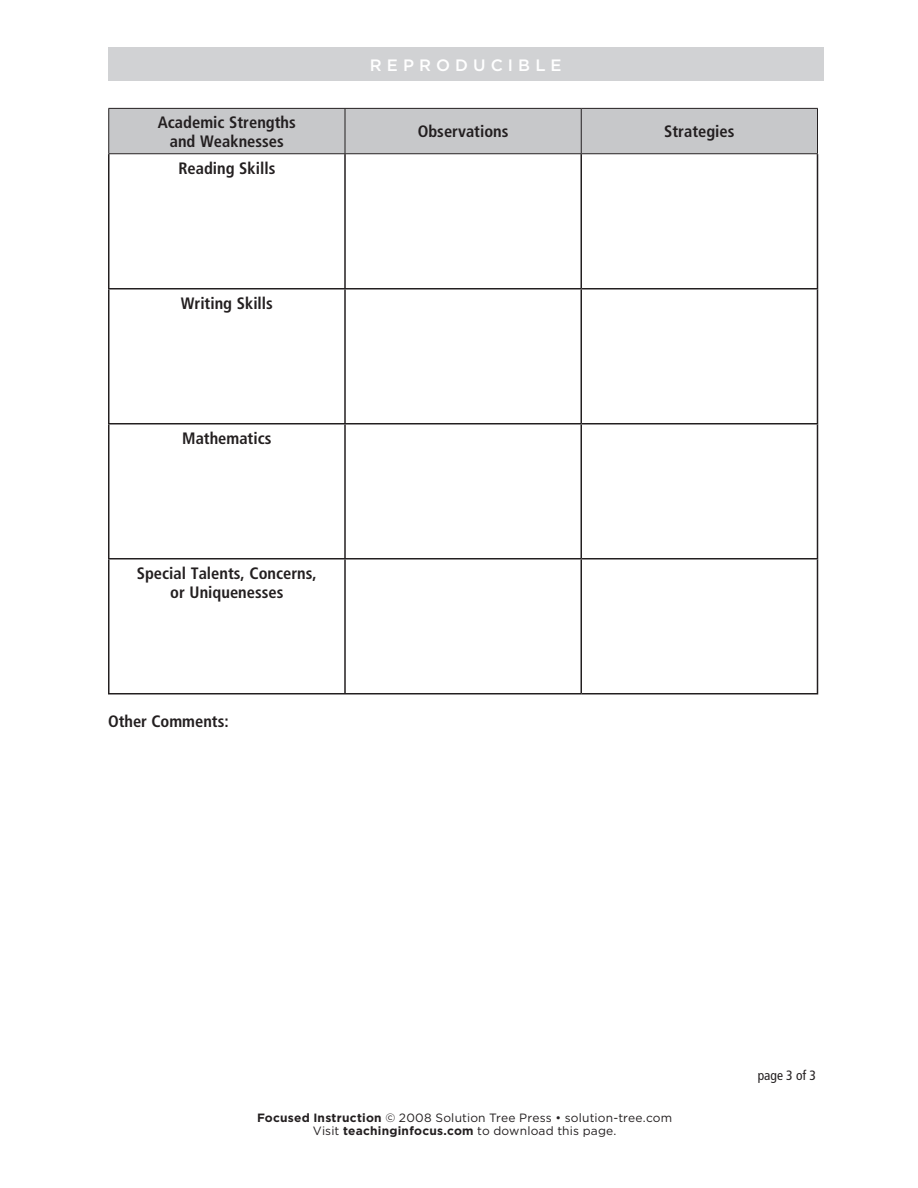
<style>
.page{position:relative;width:918px;height:1188px;background:#fff}
.page>*{position:absolute;margin:0;border:0;box-sizing:border-box;transform-origin:0 0}
.table_header{font:700 condensed 16.5px/19.5px "Frutiger LT Std";color:#231f20;text-align:center}
.Repro_Body_Text{font:700 condensed 16.5px "Frutiger LT Std";color:#231f20}
.t1{font:500 16.5px "Gotham";letter-spacing:.31em;color:#fff}
.of{font:condensed 13.5px "Frutiger LT Std";color:#231f20}
.t2{font:12px/12.8px "Gotham";letter-spacing:.015em;color:#231f20;text-align:center}
.s1{font-weight:700}
</style>
<div class="page">
<div style="left:108px;top:47px;width:716px;height:34px;background:#d1d2d4"></div>
<div style="left:109px;top:109px;width:708px;height:44px;background:#c7c8ca"></div>
<svg style="left:110px;top:154px;width:707px;height:539px"></svg>
<hr style="left:345px;top:109px;width:1px;height:44px;background:#231f20">
<hr style="left:581px;top:109px;width:1px;height:44px;background:#231f20">
<hr style="left:108px;top:154px;width:2px;height:134px;background:#231f20">
<hr style="left:344px;top:154px;width:2px;height:134px;background:#231f20">
<hr style="left:580px;top:154px;width:2px;height:134px;background:#231f20">
<hr style="left:817px;top:154px;width:1px;height:134px;background:#231f20">
<hr style="left:108px;top:288px;width:237px;height:2px;background:#231f20">
<hr style="left:108px;top:290px;width:2px;height:133px;background:#231f20">
<hr style="left:345px;top:288px;width:236px;height:2px;background:#231f20">
<hr style="left:344px;top:290px;width:2px;height:133px;background:#231f20">
<hr style="left:581px;top:288px;width:237px;height:2px;background:#231f20">
<hr style="left:580px;top:290px;width:2px;height:133px;background:#231f20">
<hr style="left:817px;top:290px;width:1px;height:133px;background:#231f20">
<hr style="left:108px;top:423px;width:237px;height:1px;background:#231f20">
<hr style="left:108px;top:424px;width:2px;height:134px;background:#231f20">
<hr style="left:345px;top:423px;width:236px;height:1px;background:#231f20">
<hr style="left:344px;top:424px;width:2px;height:134px;background:#231f20">
<hr style="left:581px;top:423px;width:237px;height:1px;background:#231f20">
<hr style="left:580px;top:424px;width:2px;height:134px;background:#231f20">
<hr style="left:817px;top:424px;width:1px;height:134px;background:#231f20">
<hr style="left:108px;top:558px;width:237px;height:2px;background:#231f20">
<hr style="left:108px;top:560px;width:2px;height:133px;background:#231f20">
<hr style="left:345px;top:558px;width:236px;height:2px;background:#231f20">
<hr style="left:344px;top:560px;width:2px;height:133px;background:#231f20">
<hr style="left:581px;top:558px;width:237px;height:2px;background:#231f20">
<hr style="left:580px;top:560px;width:2px;height:133px;background:#231f20">
<hr style="left:817px;top:560px;width:1px;height:133px;background:#231f20">
<hr style="left:108px;top:693px;width:237px;height:1px;background:#231f20">
<hr style="left:345px;top:693px;width:236px;height:1px;background:#231f20">
<hr style="left:581px;top:693px;width:237px;height:1px;background:#231f20">
<hr style="left:108px;top:108px;width:237px;height:1px;background:#231f20">
<hr style="left:108px;top:109px;width:1px;height:44px;background:#231f20">
<hr style="left:345px;top:108px;width:236px;height:1px;background:#231f20">
<hr style="left:581px;top:108px;width:237px;height:1px;background:#231f20">
<hr style="left:817px;top:109px;width:1px;height:44px;background:#231f20">
<hr style="left:108px;top:153px;width:237px;height:1px;background:#231f20">
<hr style="left:345px;top:153px;width:236px;height:1px;background:#231f20">
<hr style="left:581px;top:153px;width:237px;height:1px;background:#231f20">
<p class="t1" style="left:370px;top:54px;width:193px">REPRODUCIBLE</p>
<p class="table_header" style="left:158px;top:112px;width:139px">Academic Strengths and Weaknesses</p>
<p class="table_header" style="left:418px;top:122px;width:92px">Observations</p>
<p class="table_header" style="left:664px;top:122px;width:72px">Strategies</p>
<p class="table_header" style="left:178px;top:158px;width:99px">Reading Skills</p>
<p class="table_header" style="left:181px;top:293px;width:94px">Writing Skills</p>
<p class="table_header" style="left:182px;top:428px;width:91px">Mathematics</p>
<p class="table_header" style="left:137px;top:563px;width:182px">Special Talents, Concerns, or Uniquenesses</p>
<p class="Repro_Body_Text" style="left:108px;top:712px;width:122px">Other Comments:</p>
<p class="t2" style="left:257px;top:1111px;width:417px"><span class="s1">Focused Instruction</span> © 2008 Solution Tree Press • solution-tree.com<br>Visit <span class="s1">teachinginfocus.com</span> to download this page.</p>
<p class="of" style="left:758px;top:1067px;width:60px">page 3 of 3</p>
</div>
